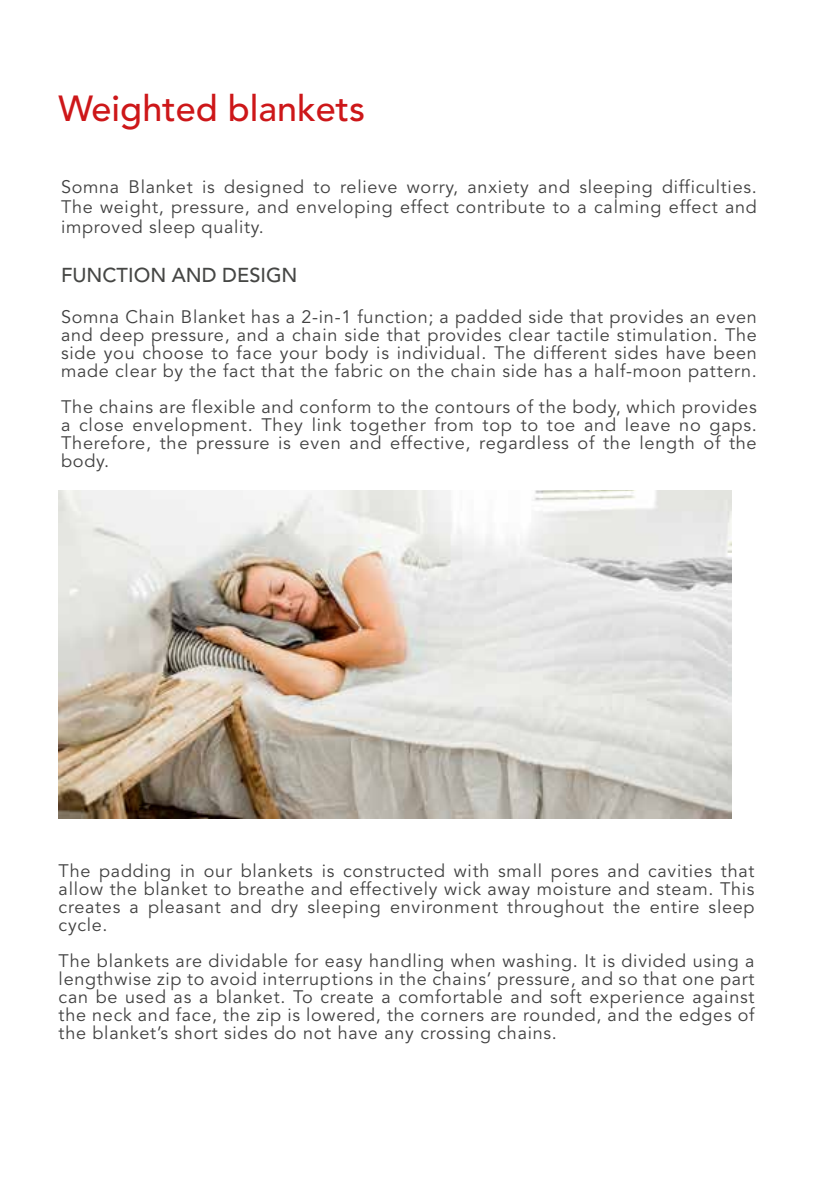
<style>
.page{position:relative;width:840px;height:1191px;background:#fff}
.page>*{position:absolute;margin:0;border:0;box-sizing:border-box;transform-origin:0 0}
.t1{font:500 36px "Avenir LT Std";color:#cd1719}
.t2{font:500 20px "Avenir LT Std";color:#454644}
.t3{font:18px/18px "Avenir LT Std";letter-spacing:.04em;color:#414141;text-align:justify}
</style>
<div class="page">
<img style="left:59px;top:490px;width:671px;height:328px">
<h1 class="t1" style="left:59px;top:87px;width:308px">Weighted blankets</h1>
<p class="t3" style="left:61px;top:177px;width:697px;line-height:20px">Somna Blanket is designed to relieve worry, anxiety and sleeping difficulties.<br>The weight, pressure, and enveloping effect contribute to a calming effect and improved sleep quality.</p>
<p class="t2" style="left:61px;top:263px;width:238px">FUNCTION AND DESIGN</p>
<p class="t3" style="left:61px;top:308px;width:697px">Somna Chain Blanket has a 2-in-1 function; a padded side that provides an even and deep pressure, and a chain side that provides clear tactile stimulation. The side you choose to face your body is individual. The different sides have been made clear by the fact that the fabric on the chain side has a half-moon pattern.</p>
<p class="t3" style="left:61px;top:398px;width:697px">The chains are flexible and conform to the contours of the body, which provides a close envelopment. They link together from top to toe and leave no gaps.<br>Therefore, the pressure is even and effective, regardless of the length of the body.</p>
<p class="t3" style="left:59px;top:862px;width:697px">The padding in our blankets is constructed with small pores and cavities that allow the blanket to breathe and effectively wick away moisture and steam. This creates a pleasant and dry sleeping environment throughout the entire sleep cycle.</p>
<p class="t3" style="left:59px;top:952px;width:697px">The blankets are dividable for easy handling when washing. It is divided using a lengthwise zip to avoid interruptions in the chains’ pressure, and so that one part can be used as a blanket. To create a comfortable and soft experience against the neck and face, the zip is lowered, the corners are rounded, and the edges of the blanket’s short sides do not have any crossing chains.</p>
</div>
